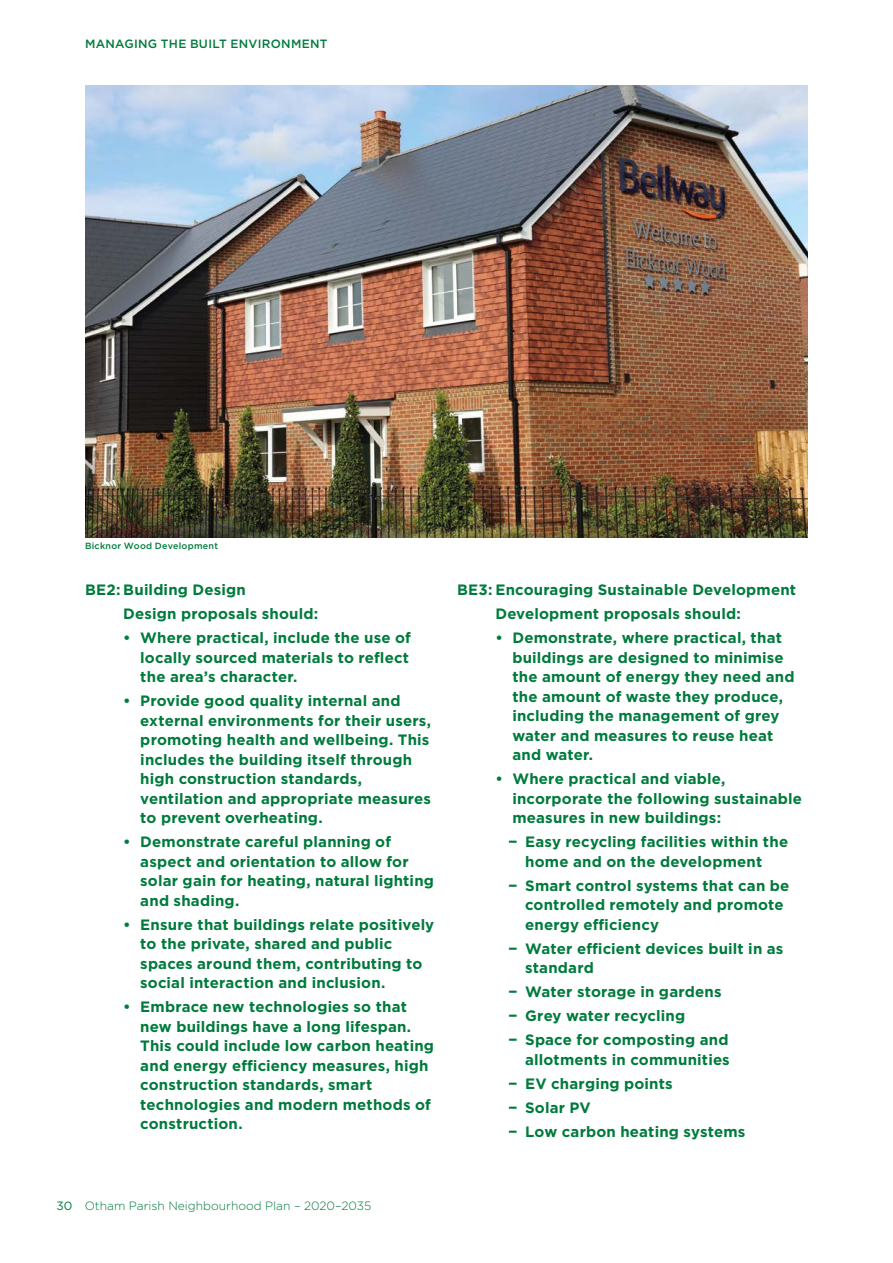
<style>
.page{position:relative;width:893px;height:1263px;background:#fff}
.page>*{position:absolute;margin:0;border:0;box-sizing:border-box;transform-origin:0 0}
.t1{font:700 15px/19.5px "Gotham";letter-spacing:.01em;color:#007b3d}
.t2{font:300 12px "Gotham";color:#007b3d}
.t3{font:500 12px "Gotham";letter-spacing:.025em;color:#007b3d}
.t4{font:500 9px "Gotham";letter-spacing:.03em;color:#007b3d}
.s1{font-weight:400}
</style>
<div class="page">
<img style="left:85px;top:85px;width:723px;height:452px">
<p class="t3" style="left:85px;top:36px;width:244px">MANAGING THE BUILT ENVIRONMENT</p>
<p class="t4" style="left:85px;top:540px;width:135px">Bicknor Wood Development</p>
<p class="t1" style="left:123px;top:578px;width:196px;line-height:24px;text-indent:-38px">BE2: Building Design<br>Design proposals should:</p>
<p class="t1" style="left:140px;top:628px;width:272px;text-align:justify;text-indent:-17px">• Where practical, include the use of locally sourced materials to reflect the area’s character.</p>
<p class="t1" style="left:140px;top:691px;width:292px;text-indent:-17px">• Provide good quality internal and external environments for their users, promoting health and wellbeing. This includes the building itself through high construction standards, ventilation and appropriate measures to prevent overheating.</p>
<p class="t1" style="left:140px;top:832px;width:295px;text-indent:-17px">• Demonstrate careful planning of aspect and orientation to allow for solar gain for heating, natural lighting and shading.</p>
<p class="t1" style="left:140px;top:915px;width:295px;text-indent:-17px">• Ensure that buildings relate positively to the private, shared and public spaces around them, contributing to social interaction and inclusion.</p>
<p class="t1" style="left:140px;top:997px;width:295px;text-indent:-17px">• Embrace new technologies so that new buildings have a long lifespan.<br>This could include low carbon heating and energy efficiency measures, high construction standards, smart technologies and modern methods of construction.</p>
<p class="t1" style="left:495px;top:578px;width:302px;line-height:24px;text-indent:-38px">BE3: Encouraging Sustainable Development<br>Development proposals should:</p>
<p class="t1" style="left:512px;top:628px;width:284px;text-indent:-17px">• Demonstrate, where practical, that buildings are designed to minimise the amount of energy they need and the amount of waste they produce, including the management of grey water and measures to reuse heat and water.</p>
<p class="t1" style="left:512px;top:769px;width:291px;text-indent:-17px">• Where practical and viable, incorporate the following sustainable measures in new buildings:</p>
<p class="t1" style="left:508px;top:832px;width:282px;text-align:center">− Easy recycling facilities within the home and on the development</p>
<p class="t1" style="left:525px;top:876px;width:266px;text-indent:-17px">− Smart control systems that can be controlled remotely and promote energy efficiency</p>
<p class="t1" style="left:525px;top:939px;width:260px;text-indent:-17px">− Water efficient devices built in as standard</p>
<p class="t1" style="left:508px;top:980px;width:222px;line-height:24px">− Water storage in gardens − Grey water recycling<br>− Space for composting and</p>
<p class="t1" style="left:508px;top:1047px;width:239px;line-height:24px;text-indent:17px">allotments in communities<br>− EV charging points<br>− Solar PV<br>− Low carbon heating systems</p>
<p class="t2" style="left:57px;top:1198px;width:316px"><span class="s1">30</span> Otham Parish Neighbourhood Plan – 2020–2035</p>
</div>
